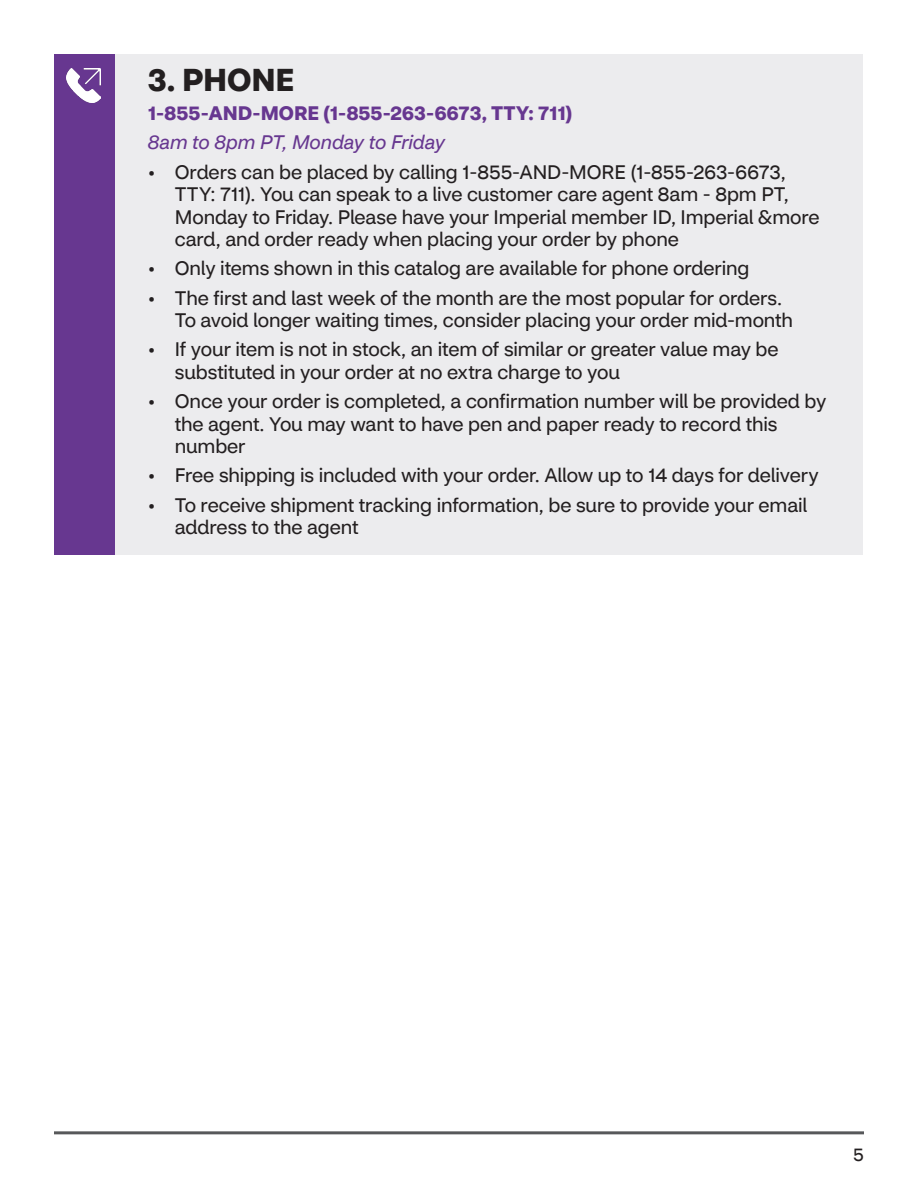
<style>
.page{position:relative;width:918px;height:1188px;background:#fff}
.page>*{position:absolute;margin:0;border:0;box-sizing:border-box;transform-origin:0 0}
.t1{font:700 31.5px "CVS Health Sans";letter-spacing:-.005em;color:#231f20}
.t2{font:19.5px/22.5px "CVS Health Sans";letter-spacing:-.005em;color:#231f20}
.t3{font:700 19.5px "CVS Health Sans";color:#673790}
.t4{font:italic 19.5px "CVS Health Sans";letter-spacing:-.005em;color:#673790}
.t5{font:18px "CVS Health Sans";color:#231f20}
</style>
<div class="page">
<div style="left:54px;top:54px;width:808px;height:500px;background:#ececee"></div>
<div style="left:54px;top:54px;width:61px;height:500px;background:#673790"></div>
<img style="left:66px;top:69px;width:34px;height:34px">
<hr style="left:54px;top:1131px;width:810px;height:3px;background:#57585a">
<h3 class="t1" style="left:148px;top:60px;width:148px">3. PHONE</h3>
<p class="t3" style="left:148px;top:101px;width:426px">1-855-AND-MORE (1-855-263-6673, TTY: 711)</p>
<p class="t4" style="left:148px;top:131px;width:299px">8am to 8pm PT, Monday to Friday</p>
<p class="t2" style="left:175px;top:161px;width:646px;text-indent:-27px">• Orders can be placed by calling 1-855-AND-MORE (1-855-263-6673, TTY: 711). You can speak to a live customer care agent 8am - 8pm PT, Monday to Friday. Please have your Imperial member ID, Imperial &amp;more card, and order ready when placing your order by phone</p>
<p class="t2" style="left:148px;top:257px;width:603px">• Only items shown in this catalog are available for phone ordering</p>
<p class="t2" style="left:175px;top:287px;width:620px;text-indent:-27px">• The first and last week of the month are the most popular for orders.<br>To avoid longer waiting times, consider placing your order mid-month</p>
<p class="t2" style="left:175px;top:338px;width:605px;text-indent:-27px">• If your item is not in stock, an item of similar or greater value may be substituted in your order at no extra charge to you</p>
<p class="t2" style="left:175px;top:390px;width:653px;text-indent:-27px">• Once your order is completed, a confirmation number will be provided by the agent. You may want to have pen and paper ready to record this number</p>
<p class="t2" style="left:148px;top:464px;width:673px">• Free shipping is included with your order. Allow up to 14 days for delivery</p>
<p class="t2" style="left:175px;top:494px;width:634px;text-indent:-27px">• To receive shipment tracking information, be sure to provide your email address to the agent</p>
<p class="t5" style="left:853px;top:1144px;width:12px">5</p>
</div>
